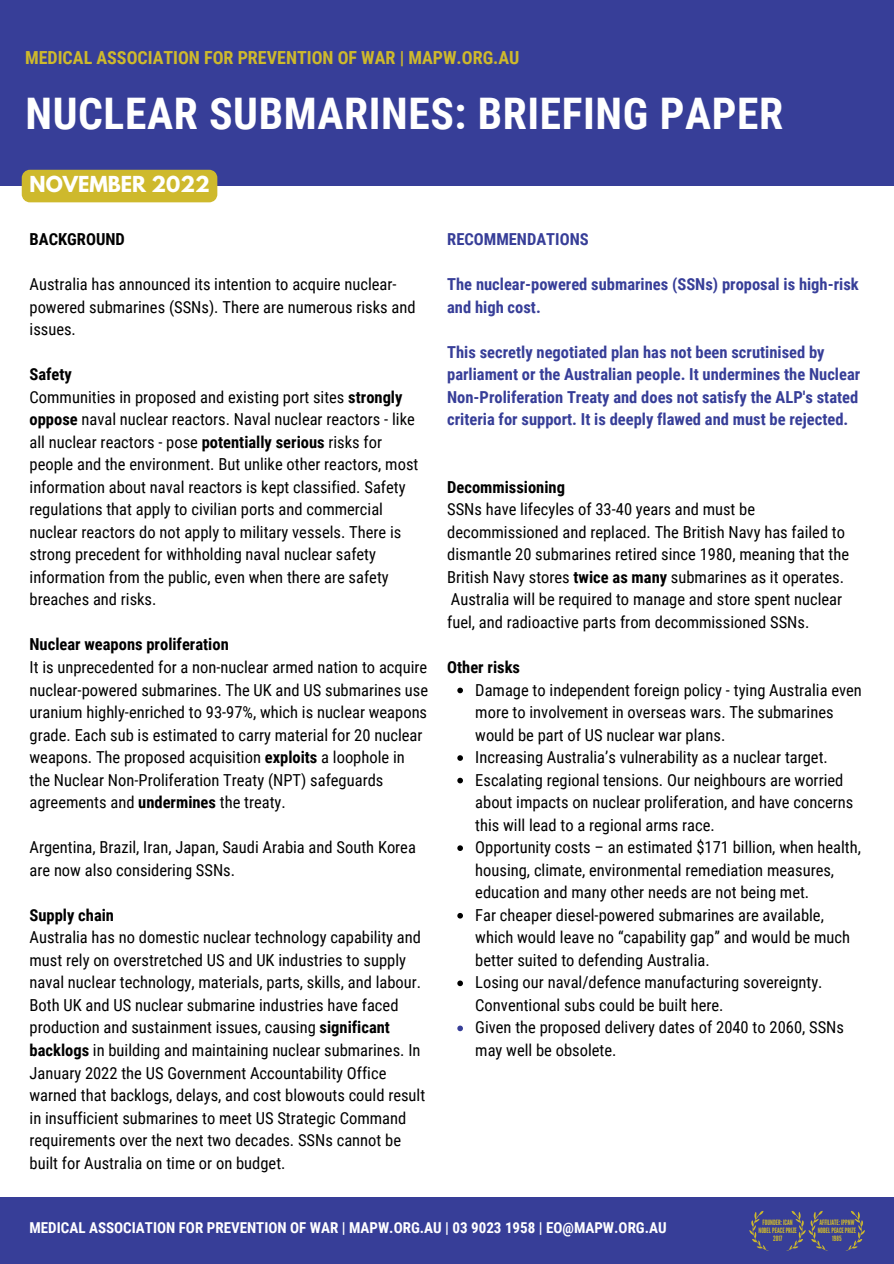
<style>
.page{position:relative;width:894px;height:1264px;background:#fff}
.page>*{position:absolute;margin:0;border:0;box-sizing:border-box;transform-origin:0 0}
.t1{font:700 43.5px "Roboto Condensed";letter-spacing:.015em;color:#fff}
.t2{font:700 19.5px "League Spartan";color:#fff}
.t3{font:700 18px "Roboto Condensed";color:#ceb92c}
.t4{font:16.5px/22.5px "Roboto Condensed";color:#000}
.t5{font:700 16.5px/22.5px "Roboto Condensed";color:#373e98}
.t6{font:700 16.5px "Roboto Condensed";color:#000}
.t7{font:700 15px "Roboto Condensed";color:#fff}
.t8{font:7.35px/7.6px "League Gothic";color:#ceb92c;text-align:center}
.s1{font-weight:700}
</style>
<div class="page">
<div style="left:0;top:0;width:893px;height:186px;background:#373e98"></div>
<svg style="left:457px;top:687px;width:6px;height:6px"></svg>
<svg style="left:457px;top:755px;width:6px;height:5px"></svg>
<svg style="left:457px;top:777px;width:6px;height:6px"></svg>
<svg style="left:457px;top:845px;width:6px;height:6px"></svg>
<svg style="left:457px;top:913px;width:6px;height:5px"></svg>
<svg style="left:457px;top:980px;width:6px;height:6px"></svg>
<svg style="left:457px;top:1025px;width:6px;height:6px"></svg>
<div style="left:22px;top:170px;width:195px;height:32px;background:#ceb92c"></div>
<div style="left:0;top:1197px;width:893px;height:66px;background:#373e98"></div>
<svg style="left:749px;top:1211px;width:18px;height:39px"></svg>
<svg style="left:788px;top:1210px;width:38px;height:40px"></svg>
<svg style="left:848px;top:1210px;width:16px;height:40px"></svg>
<p class="t3" style="left:25px;top:47px;width:496px">MEDICAL ASSOCIATION FOR PREVENTION OF WAR | MAPW.ORG.AU</p>
<h1 class="t1" style="left:25px;top:89px;width:759px">NUCLEAR SUBMARINES: BRIEFING PAPER</h1>
<p class="t2" style="left:30px;top:174px;width:182px">NOVEMBER 2022</p>
<p class="t6" style="left:30px;top:230px;width:97px">BACKGROUND</p>
<p class="t4" style="left:30px;top:273px;width:387px">Australia has announced its intention to acquire nuclear&shy;powered submarines (SSNs). There are numerous risks and issues.</p>
<p class="t4" style="left:30px;top:363px;width:390px"><span class="s1">Safety<br></span>Communities in proposed and existing port sites <span class="s1">strongly oppose</span> naval nuclear reactors. Naval nuclear reactors - like all nuclear reactors - pose <span class="s1">potentially serious</span> risks for people and the environment. But unlike other reactors, most information about naval reactors is kept classified. Safety regulations that apply to civilian ports and commercial nuclear reactors do not apply to military vessels. There is strong precedent for withholding naval nuclear safety information from the public, even when there are safety breaches and risks.</p>
<p class="t6" style="left:30px;top:635px;width:201px">Nuclear weapons proliferation</p>
<p class="t4" style="left:30px;top:656px;width:400px">It is unprecedented for a non-nuclear armed nation to acquire nuclear-powered submarines. The UK and US submarines use uranium highly-enriched to 93-97%, which is nuclear weapons grade. Each sub is estimated to carry material for 20 nuclear weapons. The proposed acquisition <span class="s1">exploits</span> a loophole in the Nuclear Non-Proliferation Treaty (NPT) safeguards agreements and <span class="s1">undermines</span> the treaty.</p>
<p class="t4" style="left:30px;top:836px;width:388px">Argentina, Brazil, Iran, Japan, Saudi Arabia and South Korea are now also considering SSNs.</p>
<p class="t6" style="left:30px;top:905px;width:86px">Supply chain</p>
<p class="t4" style="left:30px;top:926px;width:397px">Australia has no domestic nuclear technology capability and must rely on overstretched US and UK industries to supply naval nuclear technology, materials, parts, skills, and labour.<br>Both UK and US nuclear submarine industries have faced production and sustainment issues, causing <span class="s1">significant backlogs</span> in building and maintaining nuclear submarines. In January 2022 the US Government Accountability Office warned that backlogs, delays, and cost blowouts could result in insufficient submarines to meet US Strategic Command requirements over the next two decades. SSNs cannot be built for Australia on time or on budget.</p>
<p class="t5" style="left:447px;top:228px;width:143px">RECOMMENDATIONS</p>
<p class="t5" style="left:447px;top:273px;width:413px">The nuclear-powered submarines (SSNs) proposal is high-risk and high cost.</p>
<p class="t5" style="left:447px;top:341px;width:414px">This secretly negotiated plan has not been scrutinised by parliament or the Australian people. It undermines the Nuclear Non-Proliferation Treaty and does not satisfy the ALP's stated criteria for support. It is deeply flawed and must be rejected.</p>
<p class="t6" style="left:447px;top:477px;width:119px">Decommissioning</p>
<p class="t4" style="left:447px;top:498px;width:403px">SSNs have lifecyles of 33-40 years and must be decommissioned and replaced. The British Navy has failed to dismantle 20 submarines retired since 1980, meaning that the British Navy stores <span class="s1">twice as many</span> submarines as it operates.<br>Australia will be required to manage and store spent nuclear fuel, and radioactive parts from decommissioned SSNs.</p>
<p class="t6" style="left:447px;top:657px;width:74px">Other risks</p>
<p class="t4" style="left:475px;top:678px;width:388px">Damage to independent foreign policy - tying Australia even more to involvement in overseas wars. The submarines would be part of US nuclear war plans.<br>Increasing Australia’s vulnerability as a nuclear target.<br>Escalating regional tensions. Our neighbours are worried about impacts on nuclear proliferation, and have concerns this will lead to a regional arms race.<br>Opportunity costs – an estimated $171 billion, when health, housing, climate, environmental remediation measures, education and many other needs are not being met.<br>Far cheaper diesel-powered submarines are available, which would leave no “capability gap” and would be much better suited to defending Australia.<br>Losing our naval/defence manufacturing sovereignty.<br>Conventional subs could be built here.<br>Given the proposed delivery dates of 2040 to 2060, SSNs may well be obsolete.</p>
<p class="t7" style="left:30px;top:1219px;width:638px">MEDICAL ASSOCIATION FOR PREVENTION OF WAR | MAPW.ORG.AU | 03 9023 1958 | EO@MAPW.ORG.AU</p>
<p class="t8" style="left:758px;top:1219px;width:40px">FOUNDER: ICAN<br>NOBELPEACEPRIZE<br>2017</p>
<p class="t8" style="left:817px;top:1219px;width:40px">AFFILIATE: IPPNW<br>NOBELPEACEPRIZE<br>1985</p>
</div>
